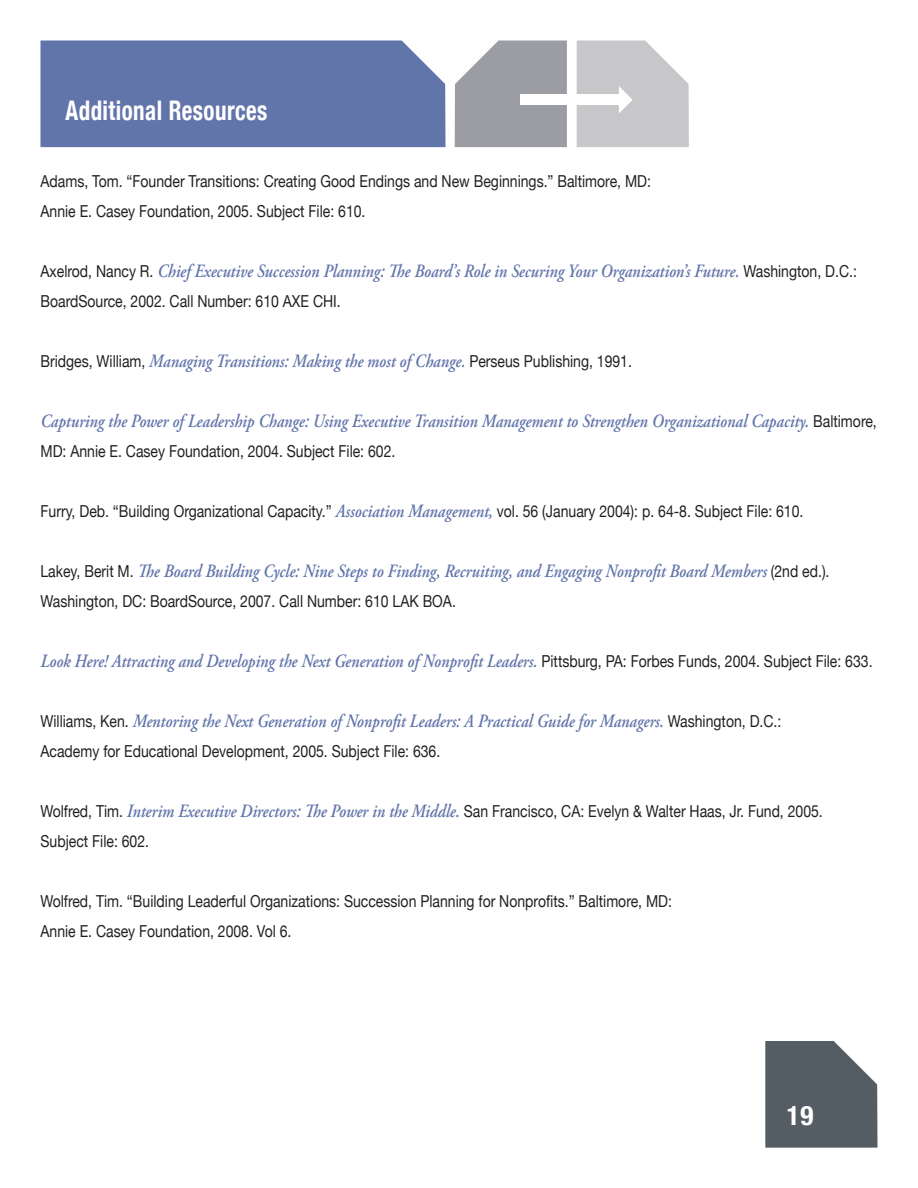
<style>
.page{position:relative;width:918px;height:1188px;background:#fff}
.page>*{position:absolute;margin:0;border:0;box-sizing:border-box;transform-origin:0 0}
.t1{font:700 condensed 27px "Helvetica Neue";letter-spacing:.02em;color:#fff;scale:.85 1}
.t2{font:700 condensed 27px "Helvetica Neue";letter-spacing:.02em;color:#fff}
.t3{font:italic 600 18.75px "Adobe Garamond Pro";color:#6275ab;scale:.85 1}
.t4{font:16.5px/30px "Helvetica Neue";color:#231f20;scale:.85 1}
.s1{font-family:"Helvetica Neue";font-weight:400;font-style:normal;font-size:16.5px;color:#231f20}
.s2{font-family:"Adobe Garamond Pro";font-weight:600;font-style:italic;font-size:18.75px;color:#6275ab}
</style>
<div class="page">
<svg style="left:765px;top:1041px;width:113px;height:107px"></svg>
<div style="left:40px;top:40px;width:406px;height:107px;background:#6275ab"></div>
<svg style="left:455px;top:40px;width:112px;height:107px"></svg>
<svg style="left:577px;top:40px;width:112px;height:107px"></svg>
<div style="left:520px;top:94px;width:48px;height:11px;background:#fff"></div>
<p class="t1" style="left:66px;top:94px;width:239px">Additional Resources</p>
<p class="t4" style="left:40px;top:166px;width:720px">Adams, Tom. “Founder Transitions: Creating Good Endings and New Beginnings.” Baltimore, MD:</p>
<p class="t4" style="left:40px;top:196px;width:384px">Annie E. Casey Foundation, 2005. Subject File: 610.</p>
<p class="t3" style="left:40px;top:260px;width:962px"><span class="s1">Axelrod, Nancy R.</span> Chief Executive Succession Planning: The Board’s Role in Securing Your Organization’s Future. <span class="s1">Washington, D.C.:</span></p>
<p class="t4" style="left:40px;top:286px;width:355px">BoardSource, 2002. Call Number: 610 AXE CHI.</p>
<p class="t3" style="left:40px;top:350px;width:697px"><span class="s1">Bridges, William,</span> Managing Transitions: Making the most of Change. <span class="s1">Perseus Publishing, 1991.</span></p>
<p class="t3" style="left:40px;top:410px;width:985px">Capturing the Power of Leadership Change: Using Executive Transition Management to Strengthen Organizational Capacity. <span class="s1">Baltimore,</span></p>
<p class="t4" style="left:41px;top:436px;width:419px">MD: Annie E. Casey Foundation, 2004. Subject File: 602.</p>
<p class="t4" style="left:41px;top:496px;width:899px">Furry, Deb. “Building Organizational Capacity.” <span class="s2">Association Management,</span> vol. 56 (January 2004): p. 64-8. Subject File: 610.</p>
<p class="t3" style="left:41px;top:560px;width:930px"><span class="s1">Lakey, Berit M.</span> The Board Building Cycle: Nine Steps to Finding, Recruiting, and Engaging Nonprofit Board Members <span class="s1">(2nd ed.).</span></p>
<p class="t4" style="left:40px;top:586px;width:490px">Washington, DC: BoardSource, 2007. Call Number: 610 LAK BOA.</p>
<p class="t3" style="left:40px;top:650px;width:980px">Look Here! Attracting and Developing the Next Generation of Nonprofit Leaders. <span class="s1">Pittsburg, PA: Forbes Funds, 2004. Subject File: 633.</span></p>
<p class="t3" style="left:41px;top:710px;width:873px"><span class="s1">Williams, Ken.</span> Mentoring the Next Generation of Nonprofit Leaders: A Practical Guide for Managers. <span class="s1">Washington, D.C.:</span></p>
<p class="t4" style="left:40px;top:736px;width:472px">Academy for Educational Development, 2005. Subject File: 636.</p>
<p class="t4" style="left:40px;top:796px;width:922px">Wolfred, Tim. <span class="s2">Interim Executive Directors: The Power in the Middle.</span> San Francisco, CA: Evelyn &amp; Walter Haas, Jr. Fund, 2005.<br>Subject File: 602.</p>
<p class="t4" style="left:40px;top:886px;width:745px">Wolfred, Tim. “Building Leaderful Organizations: Succession Planning for Nonprofits.” Baltimore, MD:<br>Annie E. Casey Foundation, 2008. Vol 6.</p>
<p class="t2" style="left:787px;top:1099px;width:28px">19</p>
</div>
